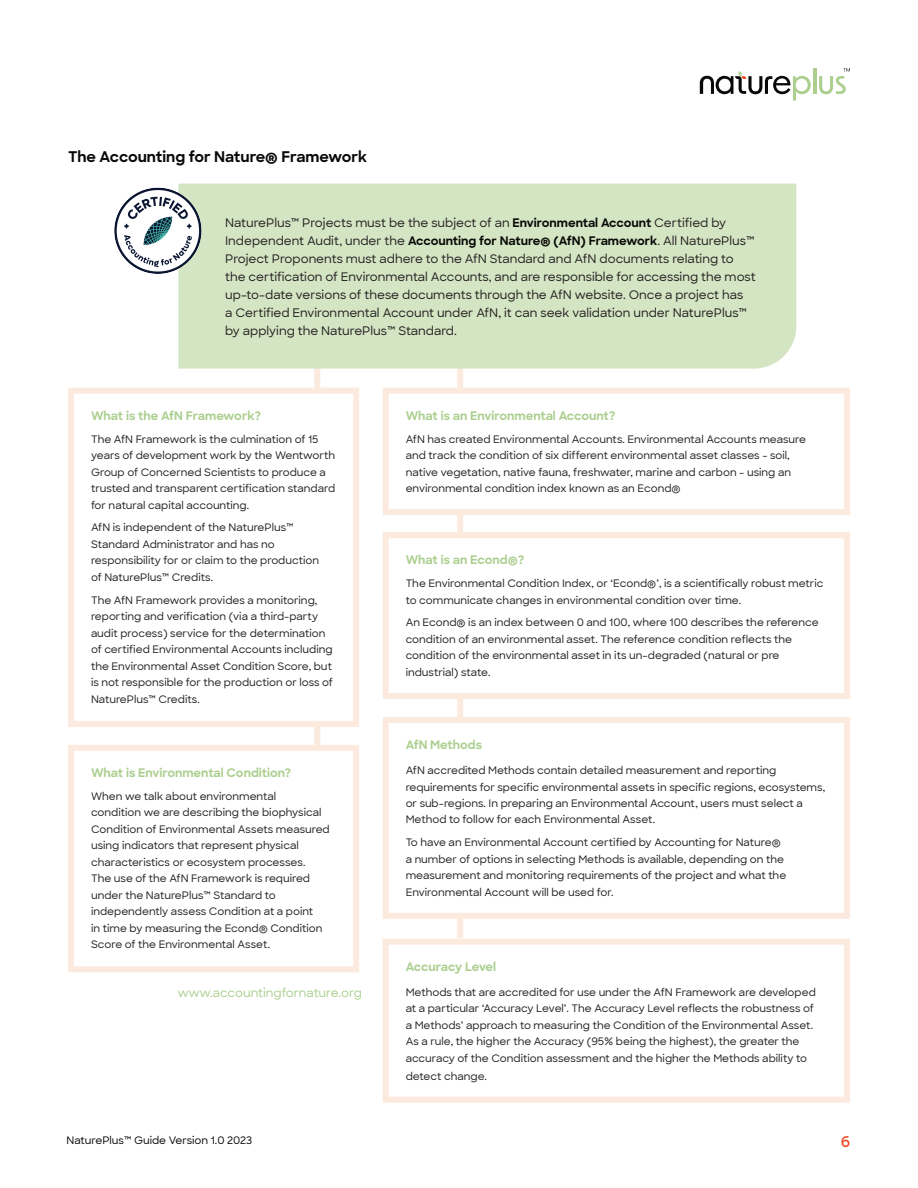
<style>
.page{position:relative;width:918px;height:1188px;background:#fff}
.page>*{position:absolute;margin:0;border:0;box-sizing:border-box;transform-origin:0 0}
.t1{font:700 15px "Sharp Sans";letter-spacing:-.005em;color:#070906}
.t2{font:600 15px "Sharp Sans";color:#ef4722}
.t3{font:500 12px/18px "Sharp Sans";color:#231f20}
.t4{font:700 12px "Sharp Sans";color:#accf8f}
.t5{font:500 12px "Sharp Sans";color:#accf8f}
.t6{font:700 12px "Sharp Sans";letter-spacing:-.02em;color:#accf8f}
.t7{font:500 10.5px/16.5px "Sharp Sans";color:#231f20}
.t8{font:500 10.5px "Sharp Sans";color:#070906}
.s1{font-weight:700;color:#070906}
</style>
<div class="page">
<hr style="left:813px;top:68px;width:3px;height:26px;background:#accf8f">
<svg style="left:700px;top:71px;width:111px;height:29px"></svg>
<svg style="left:819px;top:68px;width:31px;height:26px"></svg>
<div style="left:68px;top:388px;width:291px;height:339px;border:6px solid #fdeade"></div>
<div style="left:68px;top:745px;width:291px;height:227px;border:6px solid #fdeade"></div>
<div style="left:383px;top:388px;width:467px;height:127px;border:6px solid #fdeade"></div>
<div style="left:383px;top:532px;width:467px;height:167px;border:6px solid #fdeade"></div>
<div style="left:383px;top:717px;width:467px;height:202px;border:6px solid #fdeade"></div>
<div style="left:383px;top:939px;width:467px;height:164px;border:6px solid #fdeade"></div>
<div style="left:314px;top:366px;width:6px;height:23px;background:#fdeade"></div>
<div style="left:314px;top:723px;width:6px;height:22px;background:#fdeade"></div>
<div style="left:457px;top:366px;width:6px;height:23px;background:#fdeade"></div>
<div style="left:457px;top:511px;width:6px;height:22px;background:#fdeade"></div>
<div style="left:457px;top:697px;width:6px;height:22px;background:#fdeade"></div>
<div style="left:457px;top:916px;width:6px;height:22px;background:#fdeade"></div>
<div style="left:178px;top:184px;width:618px;height:185px;background:#d4e5c3"></div>
<img style="left:114px;top:188px;width:87px;height:86px">
<h1 class="t1" style="left:68px;top:145px;width:301px">The Accounting for Nature® Framework</h1>
<p class="t3" style="left:225px;top:213px;width:532px">NaturePlus™ Projects must be the subject of an <span class="s1">Environmental Account</span> Certified by Independent Audit, under the <span class="s1">Accounting for Nature® (AfN) Framework</span>. All NaturePlus™ Project Proponents must adhere to the AfN Standard and AfN documents relating to the certification of Environmental Accounts, and are responsible for accessing the most up-to-date versions of these documents through the AfN website. Once a project has<br>a Certified Environmental Account under AfN, it can seek validation under NaturePlus™ by applying the NaturePlus™ Standard.</p>
<p class="t4" style="left:91px;top:406px;width:172px">What is the AfN Framework?</p>
<p class="t7" style="left:91px;top:430px;width:246px">The AfN Framework is the culmination of 15 years of development work by the Wentworth Group of Concerned Scientists to produce a trusted and transparent certification standard for natural capital accounting.</p>
<p class="t7" style="left:91px;top:519px;width:230px">AfN is independent of the NaturePlus™ Standard Administrator and has no responsibility for or claim to the production of NaturePlus™ Credits.</p>
<p class="t7" style="left:91px;top:591px;width:244px">The AfN Framework provides a monitoring, reporting and verification (via a third-party audit process) service for the determination of certified Environmental Accounts including the Environmental Asset Condition Score, but is not responsible for the production or loss of NaturePlus™ Credits.</p>
<p class="t4" style="left:91px;top:764px;width:202px">What is Environmental Condition?</p>
<p class="t7" style="left:91px;top:787px;width:240px">When we talk about environmental<br>condition we are describing the biophysical Condition of Environmental Assets measured using indicators that represent physical characteristics or ecosystem processes.<br>The use of the AfN Framework is required under the NaturePlus™ Standard to independently assess Condition at a point<br>in time by measuring the Econd® Condition Score of the Environmental Asset.</p>
<p class="t5" style="left:178px;top:984px;width:186px">www.accountingfornature.org</p>
<p class="t4" style="left:406px;top:406px;width:211px">What is an Environmental Account?</p>
<p class="t7" style="left:406px;top:430px;width:402px">AfN has created Environmental Accounts. Environmental Accounts measure and track the condition of six different environmental asset classes - soil, native vegetation, native fauna, freshwater, marine and carbon - using an environmental condition index known as an Econd®</p>
<p class="t4" style="left:406px;top:551px;width:120px">What is an Econd®?</p>
<p class="t7" style="left:406px;top:575px;width:419px">The Environmental Condition Index, or ‘Econd®’, is a scientifically robust metric to communicate changes in environmental condition over time.</p>
<p class="t7" style="left:406px;top:614px;width:415px">An Econd® is an index between 0 and 100, where 100 describes the reference condition of an environmental asset. The reference condition reflects the condition of the environmental asset in its un-degraded (natural or pre industrial) state.</p>
<p class="t4" style="left:406px;top:736px;width:78px">AfN Methods</p>
<p class="t7" style="left:406px;top:761px;width:421px">AfN accredited Methods contain detailed measurement and reporting requirements for specific environmental assets in specific regions, ecosystems, or sub-regions. In preparing an Environmental Account, users must select a Method to follow for each Environmental Asset.</p>
<p class="t7" style="left:406px;top:834px;width:382px">To have an Environmental Account certified by Accounting for Nature® a number of options in selecting Methods is available, depending on the measurement and monitoring requirements of the project and what the Environmental Account will be used for.</p>
<p class="t6" style="left:406px;top:957px;width:92px">Accuracy Level</p>
<p class="t7" style="left:406px;top:983px;width:412px">Methods that are accredited for use under the AfN Framework are developed at a particular ‘Accuracy Level’. The Accuracy Level reflects the robustness of a Methods’ approach to measuring the Condition of the Environmental Asset.<br>As a rule, the higher the Accuracy (95% being the highest), the greater the accuracy of the Condition assessment and the higher the Methods ability to</p>
<p class="t7" style="left:406px;top:1067px;width:83px">detect change.</p>
<p class="t8" style="left:67px;top:1133px;width:187px">NaturePlus™ Guide Version 1.0 2023</p>
<h1 class="t2" style="left:841px;top:1130px;width:11px">6</h1>
</div>
